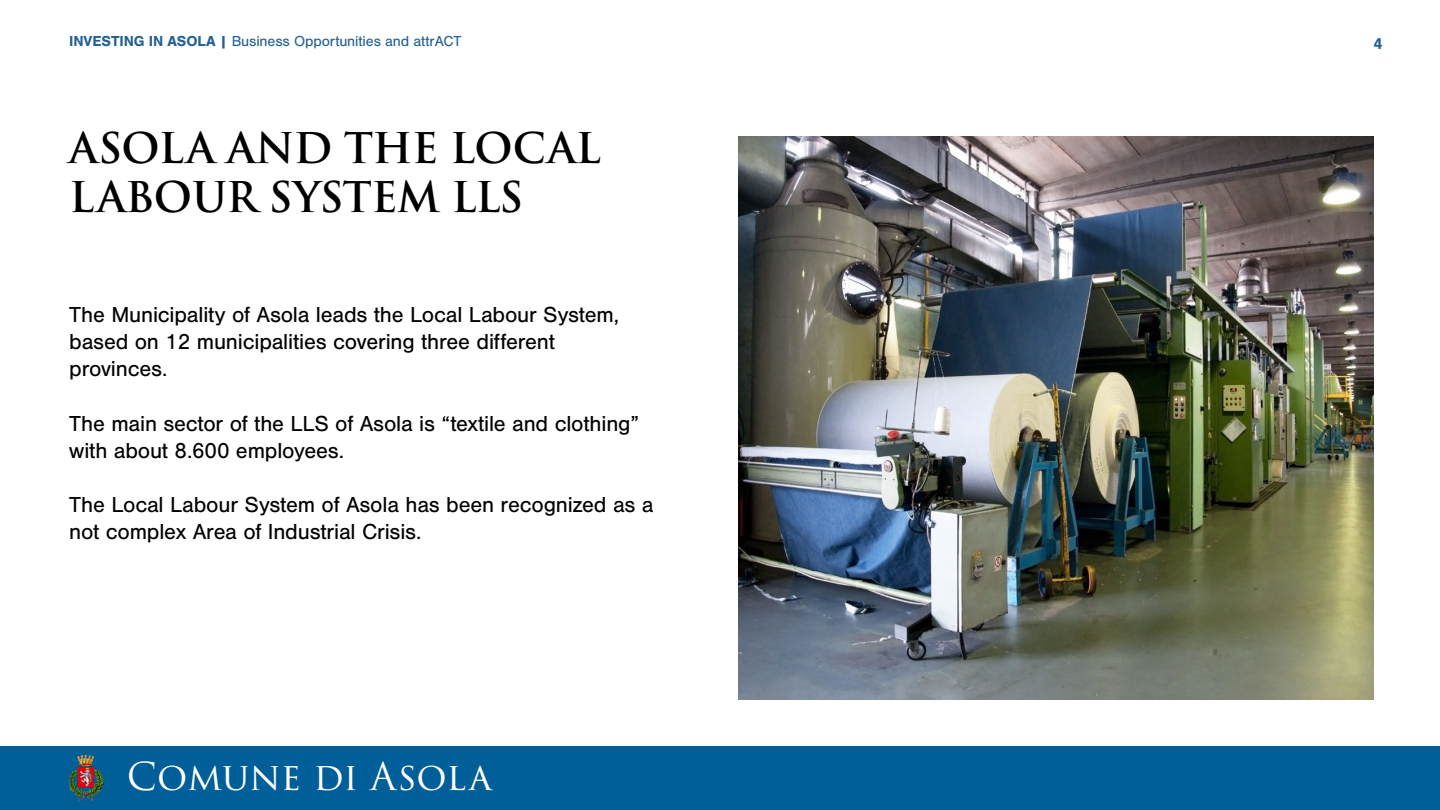
<style>
.page{position:relative;width:1440px;height:810px;background:#fff}
.page>*{position:absolute;margin:0;border:0;box-sizing:border-box;transform-origin:0 0}
.t1{font:600 41.25px/49.5px "Trajan Pro 3";letter-spacing:-.01em;color:#000}
.t2{font:37.5px "Trajan Pro 3";color:#fff}
.t3{font:22.5px/27px "Nimbus San";letter-spacing:-.01em;color:#000}
.t4{font:700 16.35px "Nimbus San";color:#226093}
.t5{font:15px "Nimbus San";letter-spacing:-.01em;color:#226093}
.s1{font-weight:700}
</style>
<div class="page">
<img style="left:739px;top:136px;width:635px;height:564px">
<div style="left:0;top:746px;width:1440px;height:64px;background:#005e98"></div>
<img style="left:69px;top:756px;width:34px;height:45px">
<p class="t5" style="left:69px;top:32px;width:394px"><span class="s1">INVESTING IN ASOLA |</span> Business Opportunities and attrACT</p>
<h1 class="t1" style="left:69px;top:124px;width:533px">ASOLA AND THE LOCAL<br>LABOUR SYSTEM LLS</h1>
<p class="t3" style="left:69px;top:301px;width:551px">The Municipality of Asola leads the Local Labour System, based on 12 municipalities covering three different provinces.</p>
<p class="t3" style="left:69px;top:410px;width:571px">The main sector of the LLS of Asola is “textile and clothing” with about 8.600 employees.</p>
<p class="t3" style="left:69px;top:492px;width:586px">The Local Labour System of Asola has been recognized as a not complex Area of Industrial Crisis.</p>
<h2 class="t2" style="left:127px;top:751px;width:367px">Comune di Asola</h2>
<p class="t4" style="left:1373px;top:34px;width:11px">4</p>
</div>
